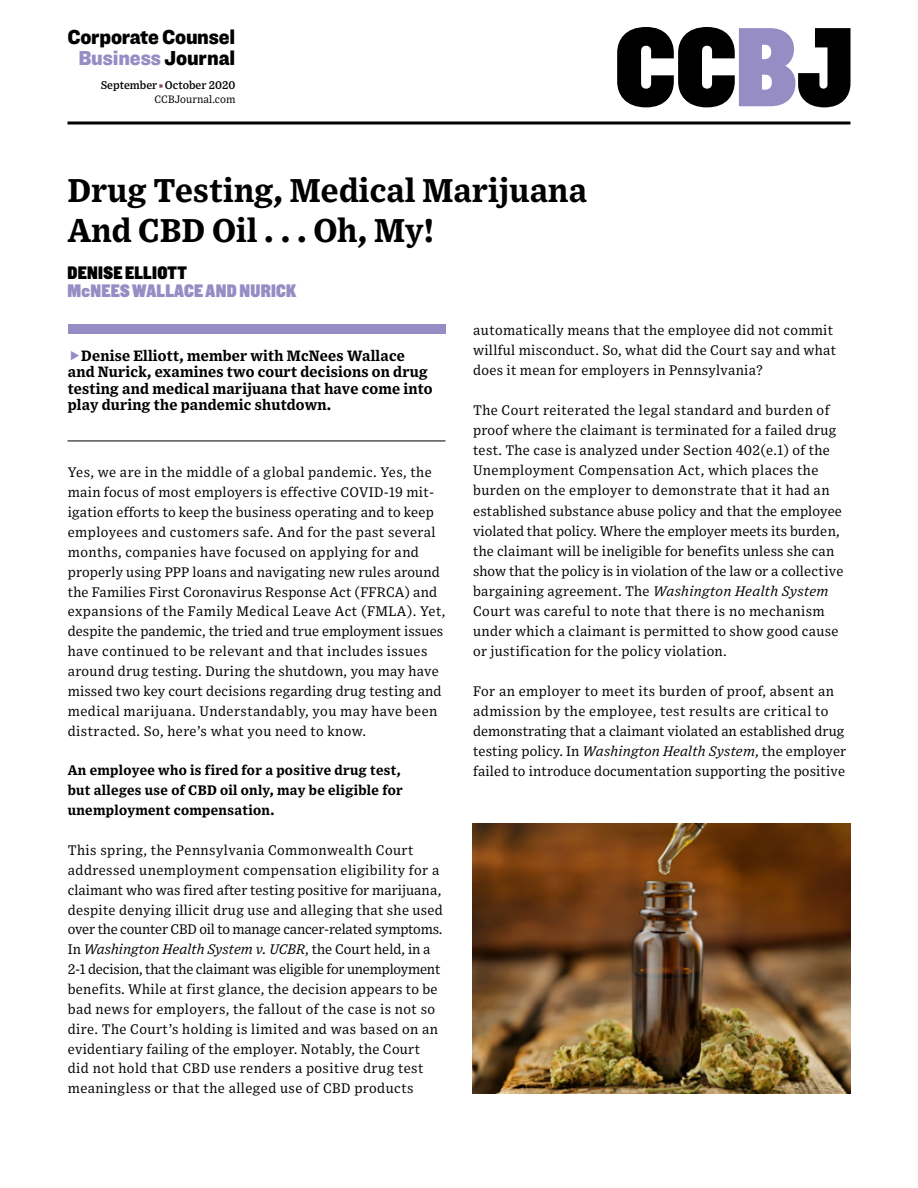
<style>
.page{position:relative;width:918px;height:1188px;background:#fff}
.page>*{position:absolute;margin:0;border:0;box-sizing:border-box;transform-origin:0 0}
.t1{font:700 33px/40.5px "Exchange";letter-spacing:.005em;color:#000}
.t2{font:900 21px/21.1px "Ringside Narrow";letter-spacing:-.01em;color:#000;text-align:center}
.t3{font:18px "New Grotesk Square SIX";letter-spacing:.02em;color:#958dc4}
.t4{font:18px "New Grotesk Square SIX";letter-spacing:.02em;color:#000}
.t5{font:700 15px/16.5px "Exchange";letter-spacing:.01em;color:#000}
.t6{font:13.8px/19.8px "Exchange";letter-spacing:.02em;color:#000}
.t7{font:700 13.8px/19.8px "Exchange";letter-spacing:.02em;color:#000}
.t8{font:500 11.25px "Exchange";color:#000}
.t9{font:10.8px "Exchange";color:#000}
.s1{color:#958dc4}
.s2{color:#8c3e60}
.s3{font-style:italic}
</style>
<div class="page">
<hr style="left:68px;top:122px;width:782px;height:2px;background:#000">
<svg style="left:617px;top:27px;width:233px;height:80px"></svg>
<div style="left:68px;top:324px;width:378px;height:9px;background:#958dc4"></div>
<hr style="left:68px;top:441px;width:378px;height:1px;background:#000">
<img style="left:473px;top:824px;width:378px;height:270px">
<h2 class="t2" style="left:68px;top:26px;width:169px">Corporate Counsel<br><span class="s1">Business</span> Journal</h2>
<p class="t8" style="left:101px;top:77px;width:136px">September <span class="s2">○</span> October 2020</p>
<p class="t9" style="left:155px;top:91px;width:82px">CCBJournal.com</p>
<h1 class="t1" style="left:68px;top:169px;width:521px">Drug Testing, Medical Marijuana<br>And CBD Oil . . . Oh, My!</h1>
<h3 class="t4" style="left:68px;top:261px;width:121px">DENISE ELLIOTT</h3>
<h3 class="t3" style="left:68px;top:279px;width:230px">McNEES WALLACE AND NURICK</h3>
<p class="t5" style="left:68px;top:347px;width:366px;text-indent:14px">Denise Elliott, member with McNees Wallace and Nurick, examines two court decisions on drug testing and medical marijuana that have come into play during the pandemic shutdown.</p>
<p class="t6" style="left:68px;top:462px;width:379px">Yes, we are in the middle of a global pandemic. Yes, the main focus of most employers is effective COVID-19 mit&shy;igation efforts to keep the business operating and to keep employees and customers safe. And for the past several months, companies have focused on applying for and properly using PPP loans and navigating new rules around the Families First Coronavirus Response Act (FFRCA) and expansions of the Family Medical Leave Act (FMLA). Yet, despite the pandemic, the tried and true employment issues have continued to be relevant and that includes issues around drug testing. During the shutdown, you may have missed two key court decisions regarding drug testing and medical marijuana. Understandably, you may have been distracted. So, here’s what you need to know.</p>
<p class="t7" style="left:68px;top:760px;width:336px">An employee who is fired for a positive drug test, but alleges use of CBD oil only, may be eligible for unemployment compensation.</p>
<p class="t6" style="left:68px;top:840px;width:377px">This spring, the Pennsylvania Commonwealth Court addressed unemployment compensation eligibility for a claimant who was fired after testing positive for marijuana, despite denying illicit drug use and alleging that she used over the counter CBD oil to manage cancer-related symptoms.<br>In <span class="s3">Washington Health System v. UCBR</span>, the Court held, in a 2-1 decision, that the claimant was eligible for unemployment benefits. While at first glance, the decision appears to be bad news for employers, the fallout of the case is not so dire. The Court’s holding is limited and was based on an evidentiary failing of the employer. Notably, the Court did not hold that CBD use renders a positive drug test meaningless or that the alleged use of CBD products</p>
<p class="t6" style="left:473px;top:320px;width:365px">automatically means that the employee did not commit willful misconduct. So, what did the Court say and what does it mean for employers in Pennsylvania?</p>
<p class="t6" style="left:473px;top:400px;width:372px">The Court reiterated the legal standard and burden of proof where the claimant is terminated for a failed drug test. The case is analyzed under Section 402(e.1) of the Unemployment Compensation Act, which places the burden on the employer to demonstrate that it had an established substance abuse policy and that the employee violated that policy. Where the employer meets its burden, the claimant will be ineligible for benefits unless she can show that the policy is in violation of the law or a collective bargaining agreement. The <span class="s3">Washington Health System </span>Court was careful to note that there is no mechanism under which a claimant is permitted to show good cause or justification for the policy violation.</p>
<p class="t6" style="left:473px;top:680px;width:375px">For an employer to meet its burden of proof, absent an admission by the employee, test results are critical to demonstrating that a claimant violated an established drug testing policy. In <span class="s3">Washington Health System</span>, the employer failed to introduce documentation supporting the positive</p>
</div>
